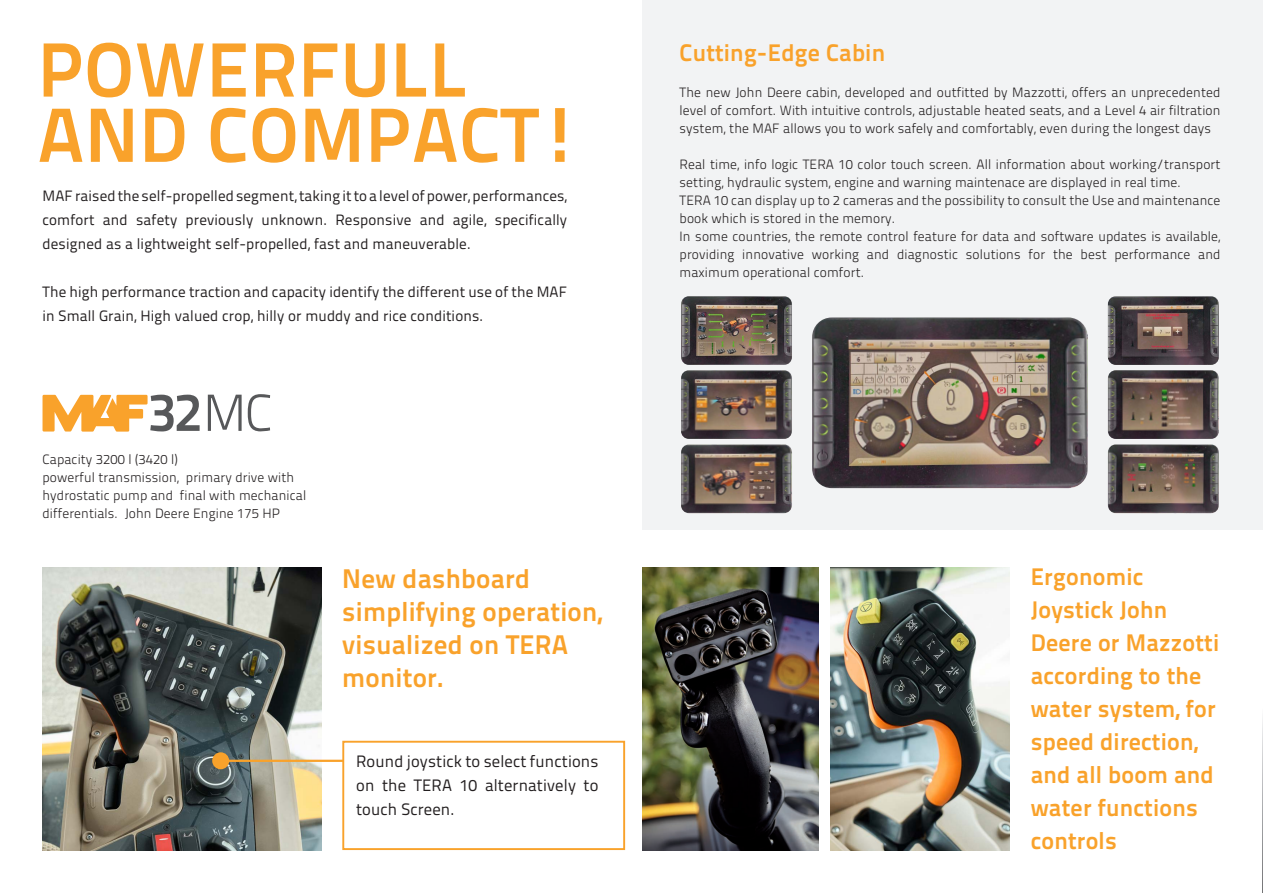
<style>
.page{position:relative;width:1263px;height:893px;background:#fff}
.page>*{position:absolute;margin:0;border:0;box-sizing:border-box;transform-origin:0 0}
.t1{font:700 76.8px "Titillium Text 22 L";letter-spacing:.01em;color:#f9a22b}
.t2{font:54px "Titillium Maps 26 L 750 wt";color:#57585a}
.t3{font:700 27px/33px "Titillium Text 22 L";letter-spacing:.01em;color:#f9a22b}
.t4{font:700 24px/33px "Titillium Text 22 L";letter-spacing:.01em;color:#f9a22b}
.t5{font:16.5px/24px "Titillium Text 22 L";letter-spacing:.01em;color:#231f20;text-align:justify}
.t6{font:15px/24px "Titillium Text 22 L";letter-spacing:.01em;color:#231f20;text-align:justify}
.t7{font:300 13.5px/18px "Titillium Text 22 L";letter-spacing:.01em;color:#231f20}
.s1{font-family:"Titillium Maps 26 L 250 wt";font-size:52.05px}
</style>
<div class="page">
<img style="left:43px;top:567px;width:278px;height:283px">
<div style="left:642px;top:0;width:621px;height:529px;background:#f2f3f4"></div>
<div style="left:342px;top:741px;width:283px;height:109px;border:2px solid #f9a22b"></div>
<hr style="left:226px;top:760px;width:118px;height:2px;background:#f9a22b">
<div style="left:212px;top:752px;width:17px;height:17px;background:#f9a22b;border-radius:50%"></div>
<img style="left:831px;top:567px;width:179px;height:283px">
<img style="left:642px;top:567px;width:177px;height:283px">
<img style="left:812px;top:317px;width:276px;height:171px">
<img style="left:681px;top:296px;width:111px;height:69px">
<img style="left:1108px;top:296px;width:111px;height:69px">
<img style="left:681px;top:370px;width:111px;height:69px">
<img style="left:1108px;top:370px;width:111px;height:69px">
<img style="left:681px;top:444px;width:111px;height:69px">
<img style="left:1108px;top:444px;width:111px;height:69px">
<svg style="left:1262px;top:717px;width:1px;height:176px"></svg>
<svg style="left:43px;top:395px;width:105px;height:37px"></svg>
<p class="t1" style="left:38px;top:10px;width:431px">POWERFULL</p>
<p class="t1" style="left:38px;top:76px;width:543px">AND COMPACT!</p>
<p class="t6" style="left:43px;top:183px;width:526px">MAF raised the self-propelled segment, taking it to a level of power, performances, comfort and safety previously unknown. Responsive and agile, specifically designed as a lightweight self-propelled, fast and maneuverable.</p>
<p class="t6" style="left:43px;top:279px;width:526px">The high performance traction and capacity identify the different use of the MAF in Small Grain, High valued crop, hilly or muddy and rice conditions.</p>
<p class="t2" style="left:147px;top:371px;width:127px">32<span class="s1">MC</span></p>
<p class="t7" style="left:43px;top:450px;width:137px">Capacity 3200 l (3420 l)</p>
<p class="t7" style="left:43px;top:468px;width:265px">powerful transmission, primary drive with hydrostatic pump and final with mechanical differentials. John Deere Engine 175 HP</p>
<p class="t3" style="left:342px;top:560px;width:261px">New dashboard simplifying operation, visualized on TERA monitor.</p>
<p class="t5" style="left:356px;top:748px;width:244px">Round joystick to select functions on the TERA 10 alternatively to touch Screen.</p>
<p class="t4" style="left:680px;top:34px;width:207px">Cutting-Edge Cabin</p>
<p class="t7" style="left:680px;top:82px;width:542px;text-align:justify">The new John Deere cabin, developed and outfitted by Mazzotti, offers an unprecedented level of comfort. With intuitive controls, adjustable heated seats, and a Level 4 air filtration system, the MAF allows you to work safely and comfortably, even during the longest days</p>
<p class="t7" style="left:680px;top:154px;width:542px">Real time, info logic TERA 10 color touch screen. All information about working/transport setting, hydraulic system, engine and warning maintenace are displayed in real time.</p>
<p class="t7" style="left:680px;top:190px;width:542px">TERA 10 can display up to 2 cameras and the possibility to consult the Use and maintenance book which is stored in the memory.</p>
<p class="t7" style="left:680px;top:226px;width:542px;text-align:justify">In some countries, the remote control feature for data and software updates is available, providing innovative working and diagnostic solutions for the best performance and maximum operational comfort.</p>
<p class="t4" style="left:1031px;top:559px;width:190px">Ergonomic<br>Joystick John<br>Deere or Mazzotti according to the water system, for speed direction, and all boom and water functions controls</p>
</div>
